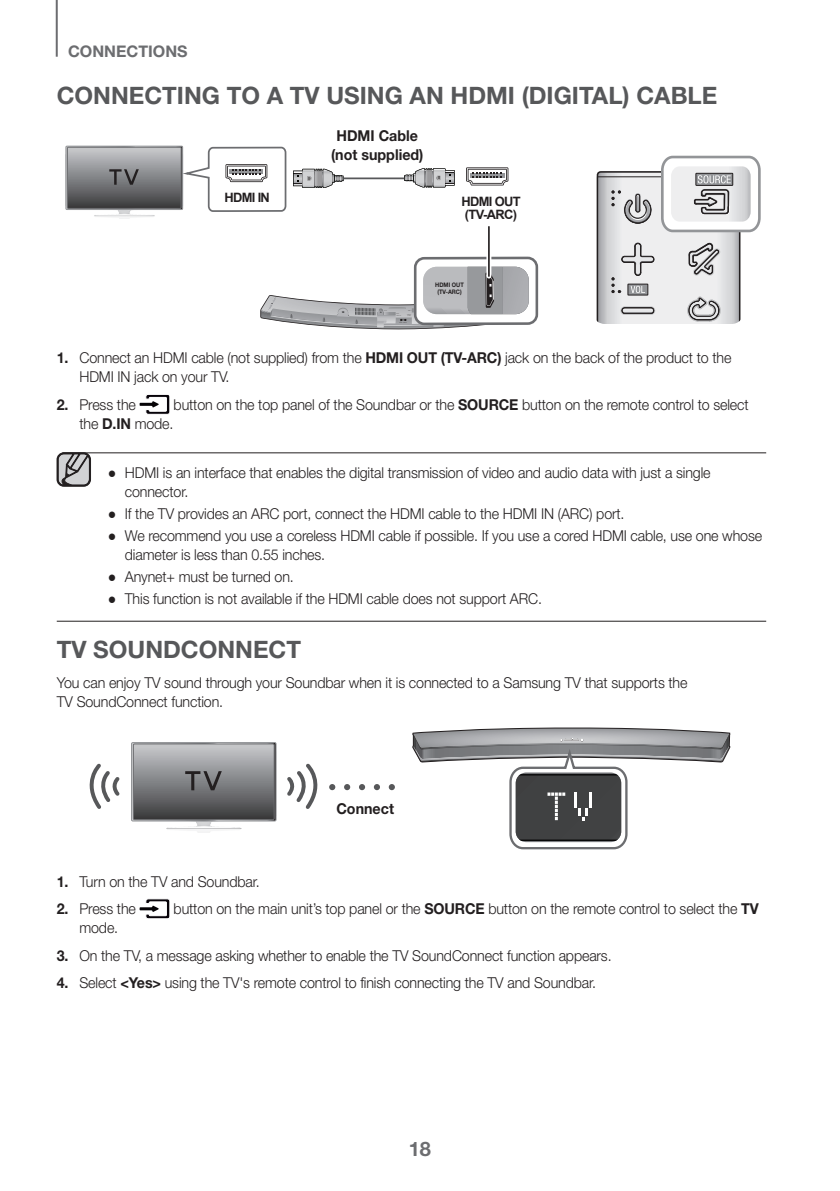
<style>
.page{position:relative;width:840px;height:1191px;background:#fff}
.page>*{position:absolute;margin:0;border:0;box-sizing:border-box;transform-origin:0 0}
.TOC_Title2{font:700 24px "Helvetica Neue cp";color:#57585a}
.t1{font:700 20px "Helvetica Neue cp";color:#6c6d70}
.t2{font:700 16px "Helvetica Neue cp";color:#6c6d70}
.Body_Basic{font:300 15px/19px "Helvetica Neue cp";letter-spacing:-.01em;color:#231f20;scale:.95 1}
.t3{font:700 15px/19px "Helvetica Neue cp";color:#231f20;text-align:center;scale:.95 1}
.t4{font:700 13px/12.8px "Arial";letter-spacing:-.05em;color:#231f20}
.t5{font:700 6.2px/7.4px "Helvetica Neue cp";color:#231f20;text-align:center;scale:.91 1}
.s1{font-weight:700}
.s2{font-family:"Arial";font-weight:400}
</style>
<div class="page">
<hr style="left:56px;top:0;width:2px;height:57px;background:#6c6d70">
<hr style="left:62px;top:452px;width:703px;height:1px;background:#231f20">
<hr style="left:57px;top:620px;width:708px;height:1px;background:#231f20">
<div style="left:413px;top:257px;width:125px;height:68px;border:3px solid #6c6d70;border-radius:9px"></div>
<svg style="left:260px;top:267px;width:275px;height:62px"></svg>
<svg style="left:486px;top:227px;width:5px;height:49px"></svg>
<hr style="left:488px;top:227px;width:1px;height:49px;background:#231f20">
<img style="left:65px;top:148px;width:90px;height:69px">
<hr style="left:323px;top:177px;width:97px;height:2px;background:#57585a">
<svg style="left:404px;top:168px;width:50px;height:19px"></svg>
<svg style="left:66px;top:146px;width:221px;height:67px"></svg>
<svg style="left:466px;top:167px;width:42px;height:18px"></svg>
<svg style="left:293px;top:169px;width:50px;height:19px"></svg>
<svg style="left:596px;top:155px;width:165px;height:169px"></svg>
<svg style="left:139px;top:394px;width:31px;height:20px"></svg>
<svg style="left:56px;top:452px;width:35px;height:35px"></svg>
<svg style="left:90px;top:763px;width:30px;height:46px"></svg>
<svg style="left:287px;top:763px;width:30px;height:46px"></svg>
<svg style="left:329px;top:784px;width:6px;height:6px"></svg>
<svg style="left:344px;top:784px;width:6px;height:6px"></svg>
<svg style="left:359px;top:784px;width:6px;height:6px"></svg>
<div style="left:373px;top:784px;width:7px;height:6px;background:#57585a;border-radius:50%"></div>
<svg style="left:388px;top:784px;width:6px;height:6px"></svg>
<img style="left:132px;top:745px;width:145px;height:87px">
<svg style="left:131px;top:742px;width:145px;height:79px;background:#7f8083"></svg>
<svg style="left:412px;top:727px;width:318px;height:123px"></svg>
<svg style="left:139px;top:898px;width:31px;height:21px"></svg>
<p class="t2" style="left:68px;top:42px;width:121px">CONNECTIONS</p>
<p class="TOC_Title2" style="left:57px;top:81px;width:661px">CONNECTING TO A TV USING AN HDMI (DIGITAL) CABLE</p>
<p class="t3" style="left:331px;top:127px;width:99px">HDMI Cable (not supplied)</p>
<p class="t4" style="left:224px;top:192px;width:47px">HDMI IN</p>
<p class="t4" style="left:461px;top:195px;width:61px">HDMI OUT (TV-ARC)</p>
<p class="t5" style="left:435px;top:281px;width:33px">HDMI OUT (TV-ARC)</p>
<p class="Body_Basic" style="left:79px;top:349px;width:687px;text-indent:-23px"><span class="s1">1.</span> Connect an HDMI cable (not supplied) from the <span class="s1">HDMI OUT (TV-ARC)</span> jack on the back of the product to the<br>HDMI IN jack on your TV.</p>
<p class="Body_Basic" style="left:57px;top:395px;width:85px"><span class="s1">2.</span> Press the</p>
<p class="Body_Basic" style="left:173px;top:395px;width:606px">button on the top panel of the Soundbar or the <span class="s1">SOURCE</span> button on the remote control to select</p>
<p class="Body_Basic" style="left:79px;top:414px;width:100px">the <span class="s1">D.IN</span> mode.</p>
<p class="Body_Basic" style="left:125px;top:463px;width:617px;text-indent:-17px"><span class="s2">●</span> HDMI is an interface that enables the digital transmission of video and audio data with just a single connector.</p>
<p class="Body_Basic" style="left:108px;top:504px;width:545px"><span class="s2">●</span> If the TV provides an ARC port, connect the HDMI cable to the HDMI IN (ARC) port.</p>
<p class="Body_Basic" style="left:125px;top:526px;width:672px;text-indent:-17px"><span class="s2">●</span> We recommend you use a coreless HDMI cable if possible. If you use a cored HDMI cable, use one whose diameter is less than 0.55 inches.</p>
<p class="Body_Basic" style="left:108px;top:567px;width:197px"><span class="s2">●</span> Anynet+ must be turned on.</p>
<p class="Body_Basic" style="left:108px;top:589px;width:458px"><span class="s2">●</span> This function is not available if the HDMI cable does not support ARC.</p>
<p class="TOC_Title2" style="left:57px;top:635px;width:246px">TV SOUNDCONNECT</p>
<p class="Body_Basic" style="left:57px;top:673px;width:665px">You can enjoy TV sound through your Soundbar when it is connected to a Samsung TV that supports the<br>TV SoundConnect function.</p>
<p class="t3" style="left:336px;top:799px;width:62px">Connect</p>
<p class="Body_Basic" style="left:57px;top:872px;width:215px"><span class="s1">1.</span> Turn on the TV and Soundbar.</p>
<p class="Body_Basic" style="left:57px;top:899px;width:85px"><span class="s1">2.</span> Press the</p>
<p class="Body_Basic" style="left:173px;top:899px;width:617px">button on the main unit’s top panel or the <span class="s1">SOURCE</span> button on the remote control to select the <span class="s1">TV</span></p>
<p class="Body_Basic" style="left:79px;top:918px;width:42px">mode.</p>
<p class="Body_Basic" style="left:57px;top:946px;width:585px"><span class="s1">3.</span> On the TV, a message asking whether to enable the TV SoundConnect function appears.</p>
<p class="Body_Basic" style="left:57px;top:973px;width:569px"><span class="s1">4.</span> Select <span class="s1">&lt;Yes&gt;</span> using the TV's remote control to finish connecting the TV and Soundbar.</p>
<h2 class="t1" style="left:408px;top:1137px;width:24px">18</h2>
</div>
